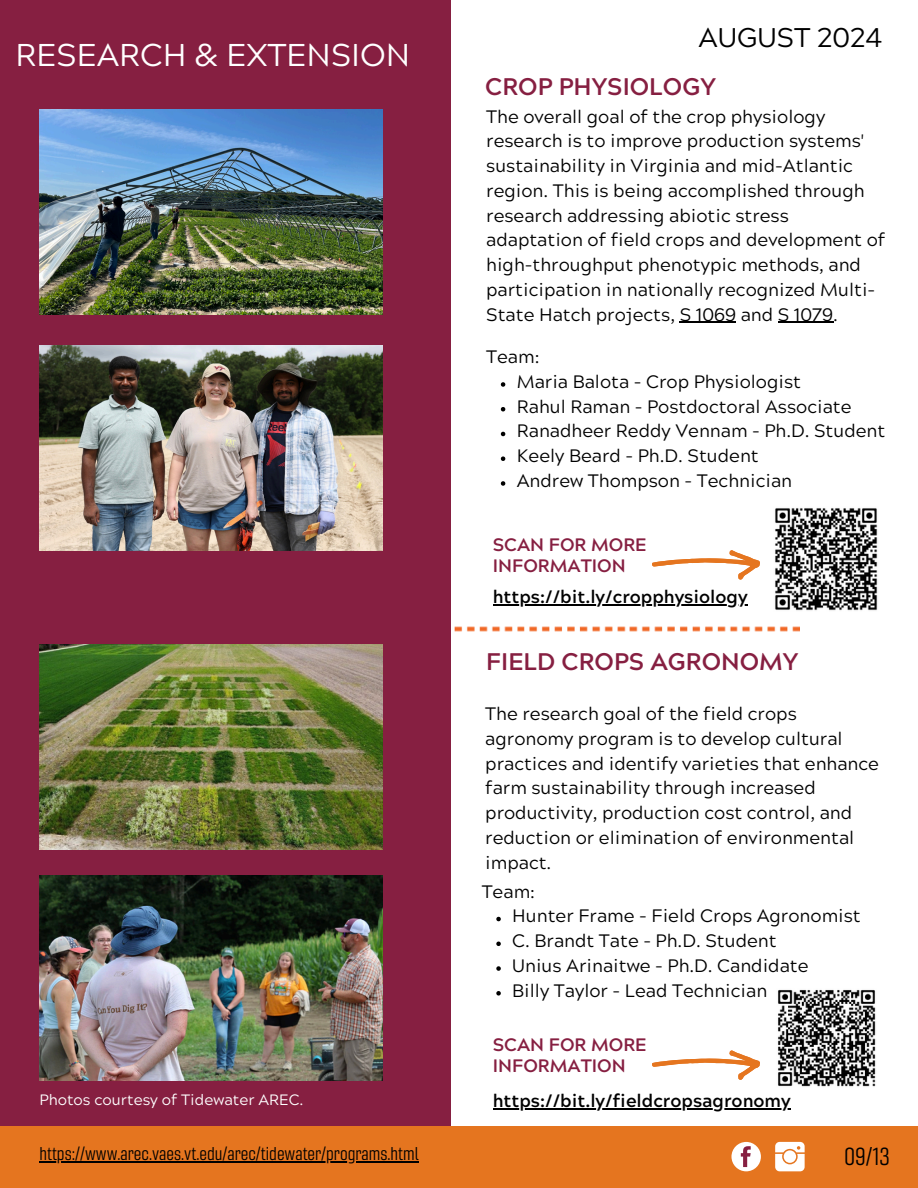
<style>
.page{position:relative;width:918px;height:1188px;background:#fff}
.page>*{position:absolute;margin:0;border:0;box-sizing:border-box;transform-origin:0 0}
.t1{font:31.5px "Acherus Grotesque";color:#fff}
.t2{font:27px "Acherus Grotesque";color:#000}
.t3{font:700 24px "Acherus Grotesque";color:#861f41}
.t4{font:24px "Gineso Con Boo";color:#000}
.t5{font:18px/24.8px "Acherus Grotesque";color:#000}
.t6{font:700 18px "Acherus Grotesque";color:#000}
.t7{font:18px "Gineso Con Boo";color:#000}
.t8{font:700 18px/21.3px "Acherus Grotesque";color:#861f41}
.t9{font:15px "Acherus Grotesque";color:#fff}
</style>
<div class="page">
<img style="left:454px;top:627px;width:345px;height:4px">
<div style="left:0;top:0;width:451px;height:1139px;background:#861f41"></div>
<div style="left:0;top:1126px;width:918px;height:62px;background:#e5751f"></div>
<img style="left:39px;top:110px;width:344px;height:205px">
<img style="left:39px;top:345px;width:344px;height:205px">
<img style="left:775px;top:508px;width:103px;height:103px">
<img style="left:778px;top:990px;width:98px;height:97px">
<img style="left:39px;top:645px;width:344px;height:204px">
<img style="left:39px;top:875px;width:344px;height:205px">
<svg style="left:501px;top:382px;width:4px;height:5px"></svg>
<svg style="left:501px;top:407px;width:4px;height:4px"></svg>
<svg style="left:501px;top:432px;width:4px;height:4px"></svg>
<svg style="left:501px;top:456px;width:4px;height:5px"></svg>
<svg style="left:501px;top:481px;width:4px;height:5px"></svg>
<hr style="left:680px;top:322px;width:56px;height:1px;background:#000">
<hr style="left:778px;top:322px;width:55px;height:1px;background:#000">
<svg style="left:496px;top:917px;width:5px;height:4px"></svg>
<svg style="left:496px;top:942px;width:5px;height:4px"></svg>
<svg style="left:496px;top:966px;width:5px;height:5px"></svg>
<svg style="left:496px;top:991px;width:5px;height:5px"></svg>
<svg style="left:652px;top:1050px;width:108px;height:30px"></svg>
<svg style="left:652px;top:550px;width:108px;height:29px"></svg>
<hr style="left:39px;top:1162px;width:380px;height:1px;background:#000">
<svg style="left:775px;top:1142px;width:29px;height:29px"></svg>
<div style="left:731px;top:1142px;width:30px;height:29px;background:#fff;border-radius:50%"></div>
<svg style="left:741px;top:1146px;width:10px;height:21px"></svg>
<hr style="left:493px;top:604px;width:255px;height:1px;background:#000">
<hr style="left:493px;top:1108px;width:298px;height:2px;background:#000">
<p class="t1" style="left:16px;top:42px;width:396px">RESEARCH &amp; EXTENSION</p>
<p class="t9" style="left:39px;top:1094px;width:265px">Photos courtesy of Tidewater AREC.</p>
<p class="t7" style="left:39px;top:1141px;width:381px">https://www.arec.vaes.vt.edu/arec/tidewater/programs.html</p>
<h5 class="t2" style="left:698px;top:22px;width:186px">AUGUST 2024</h5>
<p class="t3" style="left:485px;top:77px;width:232px">CROP PHYSIOLOGY</p>
<p class="t5" style="left:486px;top:106px;width:401px">The overall goal of the crop physiology research is to improve production systems' sustainability in Virginia and mid-Atlantic region. This is being accomplished through research addressing abiotic stress adaptation of field crops and development of high-throughput phenotypic methods, and participation in nationally recognized Multi-State Hatch projects, S 1069 and S 1079.</p>
<p class="t5" style="left:486px;top:347px;width:55px">Team:</p>
<h2 class="t5" style="left:517px;top:372px;width:286px">Maria Balota - Crop Physiologist</h2>
<h1 class="t5" style="left:517px;top:396px;width:336px">Rahul Raman - Postdoctoral Associate</h1>
<h3 class="t5" style="left:517px;top:421px;width:370px">Ranadheer Reddy Vennam - Ph.D. Student</h3>
<p class="t5" style="left:517px;top:446px;width:243px">Keely Beard - Ph.D. Student</p>
<p class="t5" style="left:517px;top:471px;width:277px">Andrew Thompson - Technician</p>
<p class="t8" style="left:493px;top:536px;width:155px">SCAN FOR MORE<br>INFORMATION</p>
<p class="t6" style="left:493px;top:589px;width:256px">https://bit.ly/cropphysiology</p>
<p class="t3" style="left:486px;top:652px;width:314px">FIELD CROPS AGRONOMY</p>
<p class="t5" style="left:485px;top:704px;width:395px">The research goal of the field crops agronomy program is to develop cultural practices and identify varieties that enhance farm sustainability through increased productivity, production cost control, and reduction or elimination of environmental impact.</p>
<p class="t5" style="left:482px;top:881px;width:55px">Team:</p>
<h6 class="t5" style="left:512px;top:906px;width:350px">Hunter Frame - Field Crops Agronomist</h6>
<p class="t5" style="left:512px;top:931px;width:266px">C. Brandt Tate - Ph.D. Student</p>
<h3 class="t5" style="left:512px;top:956px;width:298px">Unius Arinaitwe - Ph.D. Candidate</h3>
<p class="t5" style="left:512px;top:980px;width:257px">Billy Taylor - Lead Technician</p>
<p class="t8" style="left:493px;top:1037px;width:155px">SCAN FOR MORE<br>INFORMATION</p>
<p class="t6" style="left:493px;top:1094px;width:299px">https://bit.ly/fieldcropsagronomy</p>
<p class="t4" style="left:844px;top:1139px;width:47px">09/13</p>
</div>
